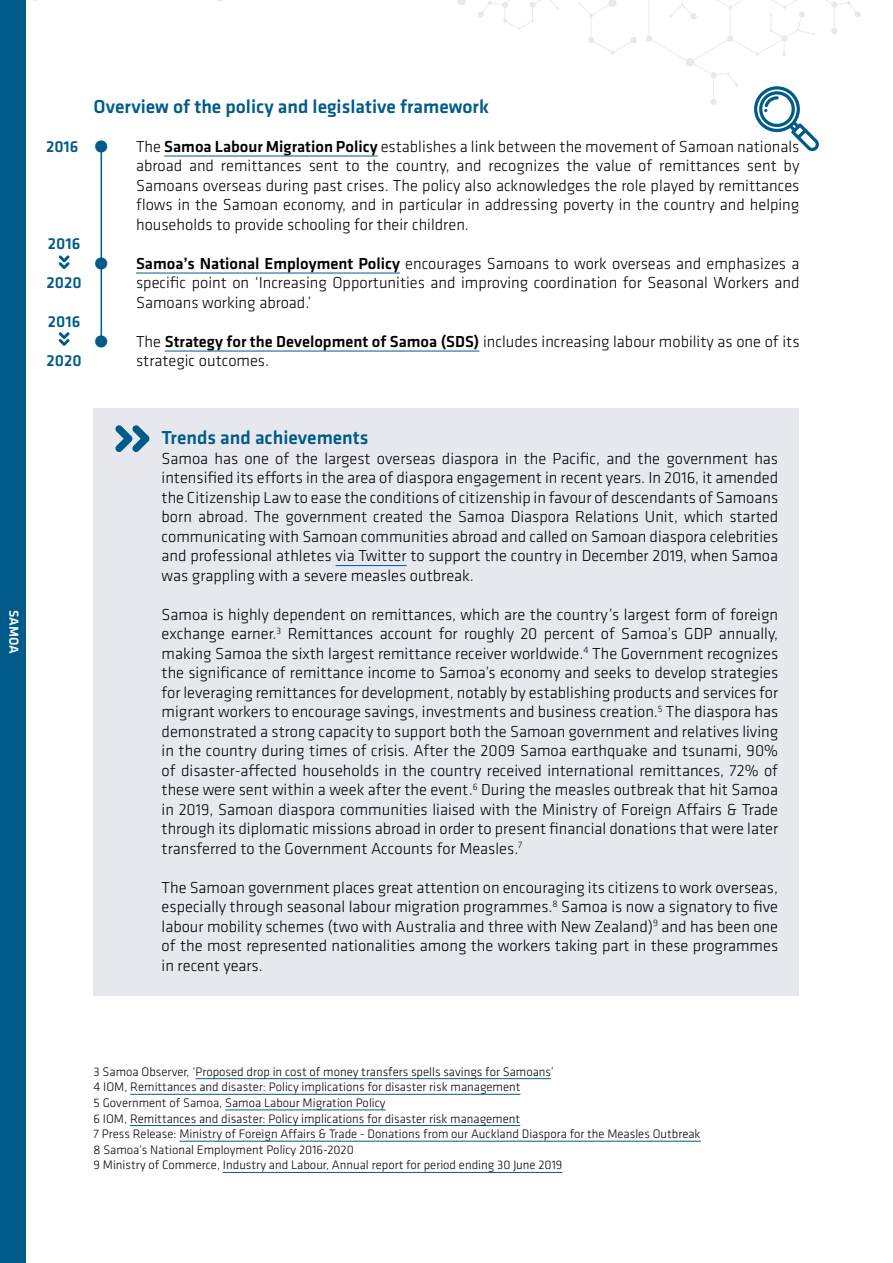
<style>
.page{position:relative;width:893px;height:1263px;background:#fff}
.page>*{position:absolute;margin:0;border:0;box-sizing:border-box;transform-origin:0 0}
.t1{font:500 19.5px "Klavika";color:#005b89}
.t2{font:300 16.5px/19.5px "Klavika";color:#000;text-align:justify}
.t3{font:500 16.5px "Klavika";color:#005b89}
.t4{font:500 13.5px "Klavika";letter-spacing:-.005em;color:#fff}
.t5{font:300 12.75px/15.6px "Klavika";color:#000}
.s1{font-weight:700;font-size:45px;color:#005b89}
.s2{font-weight:500}
</style>
<div class="page">
<div style="left:0;top:0;width:26px;height:1263px;background:#005b89"></div>
<svg style="left:578px;top:0;width:59px;height:55px"></svg>
<svg style="left:457px;top:0;width:102px;height:30px"></svg>
<hr style="left:164px;top:156px;width:214px;height:1px;background:#005b89">
<hr style="left:136px;top:273px;width:264px;height:1px;background:#005b89">
<hr style="left:165px;top:351px;width:314px;height:1px;background:#005b89">
<div style="left:94px;top:408px;width:705px;height:62px;background:#e7e8ee"></div>
<div style="left:94px;top:430px;width:705px;height:176px;background:#e7e8ee"></div>
<hr style="left:336px;top:565px;width:71px;height:1px;background:#005b89">
<div style="left:94px;top:586px;width:705px;height:293px;background:#e7e8ee"></div>
<div style="left:94px;top:859px;width:705px;height:137px;background:#e7e8ee"></div>
<hr style="left:196px;top:1078px;width:355px;height:1px;background:#005b89">
<hr style="left:130px;top:1094px;width:390px;height:1px;background:#005b89">
<hr style="left:225px;top:1110px;width:161px;height:1px;background:#005b89">
<hr style="left:130px;top:1125px;width:390px;height:1px;background:#005b89">
<hr style="left:179px;top:1141px;width:522px;height:1px;background:#005b89">
<hr style="left:223px;top:1172px;width:339px;height:1px;background:#005b89">
<hr style="left:101px;top:146px;width:1px;height:200px;background:#005b89">
<svg style="left:646px;top:0;width:215px;height:151px"></svg>
<svg style="left:59px;top:255px;width:11px;height:14px"></svg>
<svg style="left:59px;top:332px;width:11px;height:14px"></svg>
<svg style="left:115px;top:425px;width:35px;height:27px"></svg>
<p class="t4" style="left:23px;top:609px;width:45px;rotate:90deg">SAMOA</p>
<p class="t3" style="left:46px;top:135px;width:34px">2016</p>
<p class="t3" style="left:48px;top:232px;width:34px">2016</p>
<p class="t3" style="left:47px;top:271px;width:36px">2020</p>
<p class="t3" style="left:48px;top:310px;width:34px">2016</p>
<p class="t3" style="left:47px;top:349px;width:36px">2020</p>
<p class="t1" style="left:94px;top:93px;width:397px">Overview of the policy and legislative framework</p>
<p class="t2" style="left:136px;top:136px;width:665px;text-indent:-43px"><span class="s1">•</span> The <span class="s2">Samoa Labour Migration Policy</span> establishes a link between the movement of Samoan nationals abroad and remittances sent to the country, and recognizes the value of remittances sent by Samoans overseas during past crises. The policy also acknowledges the role played by remittances flows in the Samoan economy, and in particular in addressing poverty in the country and helping households to provide schooling for their children.</p>
<p class="t2" style="left:136px;top:253px;width:665px;text-indent:-43px"><span class="s1">•</span> <span class="s2">Samoa’s National Employment Policy</span> encourages Samoans to work overseas and emphasizes a specific point on ‘Increasing Opportunities and improving coordination for Seasonal Workers and Samoans working abroad.’</p>
<p class="t2" style="left:136px;top:331px;width:665px;text-indent:-43px"><span class="s1">•</span> The <span class="s2">Strategy for the Development of Samoa (SDS)</span> includes increasing labour mobility as one of its strategic outcomes.</p>
<p class="t1" style="left:162px;top:424px;width:208px">Trends and achievements</p>
<p class="t2" style="left:162px;top:448px;width:618px">Samoa has one of the largest overseas diaspora in the Pacific, and the government has intensified its efforts in the area of diaspora engagement in recent years. In 2016, it amended the Citizenship Law to ease the conditions of citizenship in favour of descendants of Samoans born abroad. The government created the Samoa Diaspora Relations Unit, which started communicating with Samoan communities abroad and called on Samoan diaspora celebrities and professional athletes via Twitter to support the country in December 2019, when Samoa was grappling with a severe measles outbreak.</p>
<p class="t2" style="left:162px;top:604px;width:618px">Samoa is highly dependent on remittances, which are the country’s largest form of foreign exchange earner.<sup>3</sup> Remittances account for roughly 20 percent of Samoa’s GDP annually, making Samoa the sixth largest remittance receiver worldwide.<sup>4</sup> The Government recognizes the significance of remittance income to Samoa’s economy and seeks to develop strategies for leveraging remittances for development, notably by establishing products and services for migrant workers to encourage savings, investments and business creation.<sup>5</sup> The diaspora has demonstrated a strong capacity to support both the Samoan government and relatives living in the country during times of crisis. After the 2009 Samoa earthquake and tsunami, 90% of disaster-affected households in the country received international remittances, 72% of these were sent within a week after the event.<sup>6</sup> During the measles outbreak that hit Samoa in 2019, Samoan diaspora communities liaised with the Ministry of Foreign Affairs &amp; Trade through its diplomatic missions abroad in order to present financial donations that were later transferred to the Government Accounts for Measles.<sup>7</sup></p>
<p class="t2" style="left:162px;top:877px;width:618px">The Samoan government places great attention on encouraging its citizens to work overseas, especially through seasonal labour migration programmes.<sup>8</sup> Samoa is now a signatory to five labour mobility schemes (two with Australia and three with New Zealand)<sup>9</sup> and has been one of the most represented nationalities among the workers taking part in these programmes in recent years.</p>
<p class="t5" style="left:94px;top:1063px;width:609px">3 Samoa Observer, ‘Proposed drop in cost of money transfers spells savings for Samoans’<br>4 IOM, Remittances and disaster: Policy implications for disaster risk management<br>5 Government of Samoa, Samoa Labour Migration Policy<br>6 IOM, Remittances and disaster: Policy implications for disaster risk management<br>7 Press Release: Ministry of Foreign Affairs &amp; Trade - Donations from our Auckland Diaspora for the Measles Outbreak 8 Samoa’s National Employment Policy 2016-2020<br>9 Ministry of Commerce, Industry and Labour, Annual report for period ending 30 June 2019</p>
</div>
